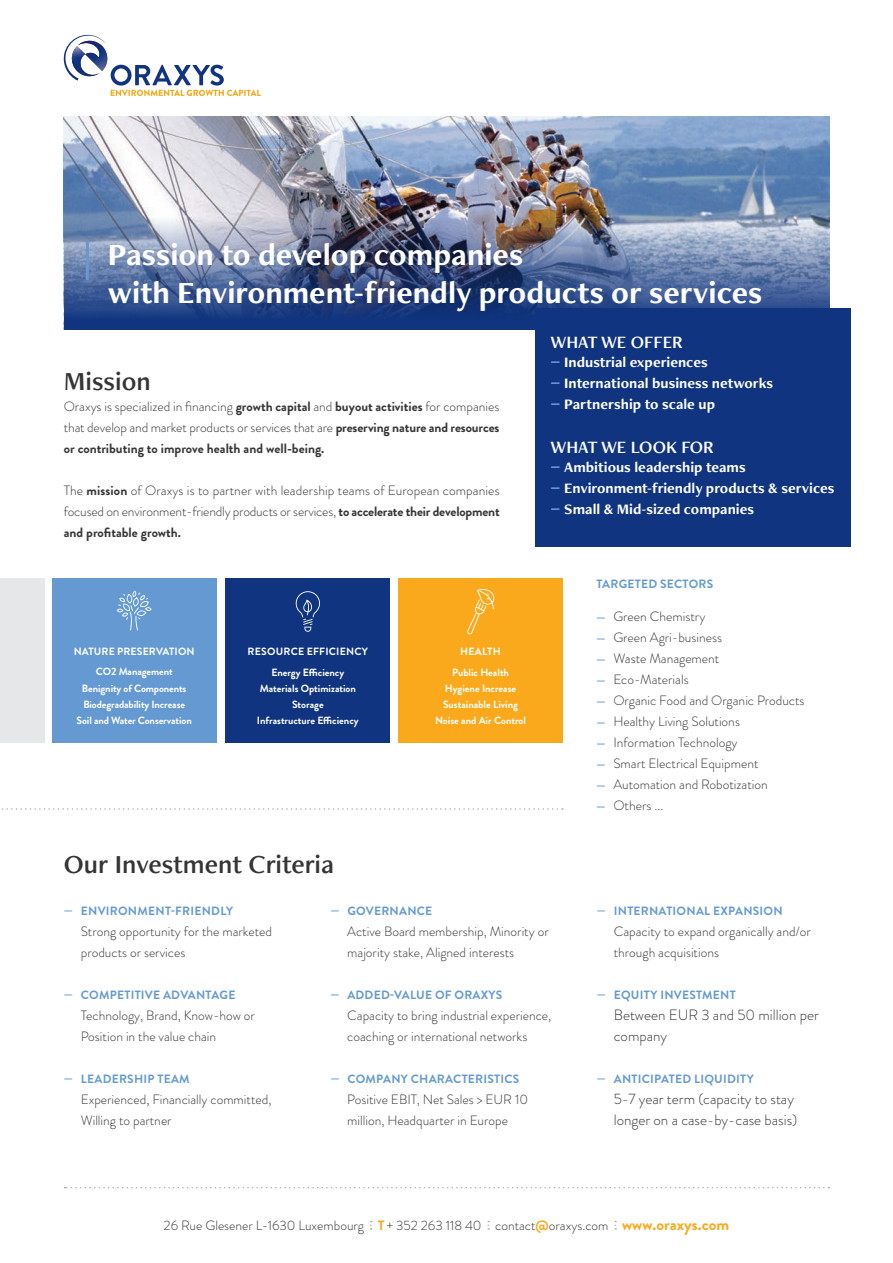
<style>
.page{position:relative;width:893px;height:1263px;background:#fff}
.page>*{position:absolute;margin:0;border:0;box-sizing:border-box;transform-origin:0 0}
.t1{font:700 31.95px/37.2px "Freight Neo Pro";color:#fff}
.t2{font:27px "Freight Neo Pro Semi";color:#363536}
.t3{font:18px "Freight Neo Pro Semi";color:#fff}
.t4{font:700 15px "Freight Neo Pro";color:#fff}
.t5{font:300 15px/21px "Brandon Grotesque";color:#363536}
.t6{font:300 13.5px/21px "Brandon Grotesque";color:#363536}
.t7{font:700 13.5px/21px "Brandon Grotesque";color:#363536;text-align:justify}
.t8{font:700 12px "Brandon Grotesque";letter-spacing:.02em;color:#6599d1}
.t9{font:700 10.5px/16.2px "Brandon Grotesque";color:#fff;text-align:center}
.t10{font:700 10.5px/20.7px "Brandon Grotesque";letter-spacing:.02em;color:#fff;text-align:center}
.s1{font-weight:300}
.s2{font-weight:700}
.s3{font-family:"Lora";color:#6097d0}
.s4{font-weight:700;font-size:12px;color:#6599d1}
.s5{font-weight:700;color:#f9a91b}
.s6{font-weight:700;font-size:16.5px;color:#f9a91b}
</style>
<div class="page">
<div style="left:398px;top:578px;width:165px;height:164px;background:#f9a91b"></div>
<svg style="left:467px;top:589px;width:27px;height:45px"></svg>
<div style="left:226px;top:578px;width:164px;height:164px;background:#10347f"></div>
<svg style="left:296px;top:591px;width:24px;height:41px"></svg>
<div style="left:52px;top:578px;width:164px;height:164px;background:#6599d1"></div>
<svg style="left:117px;top:591px;width:35px;height:39px"></svg>
<div style="left:0;top:578px;width:45px;height:164px;background:#e6e7e9"></div>
<img style="left:65px;top:117px;width:764px;height:212px">
<svg style="left:65px;top:1187px;width:764px;height:1px"></svg>
<svg style="left:2px;top:808px;width:561px;height:2px"></svg>
<div style="left:535px;top:308px;width:315px;height:239px;background:#10347f"></div>
<hr style="left:86px;top:242px;width:3px;height:38px;background:#6599d1">
<img style="left:105px;top:50px;width:3px;height:17px">
<svg style="left:63px;top:34px;width:42px;height:47px"></svg>
<svg style="left:111px;top:65px;width:150px;height:31px"></svg>
<h1 class="t1" style="left:108px;top:236px;width:656px">Passion to develop companies<br>with Environment-friendly products or services</h1>
<h2 class="t2" style="left:64px;top:363px;width:88px">Mission</h2>
<p class="t7" style="left:64px;top:396px;width:437px"><span class="s1">Oraxys is specialized in financing</span> growth capital <span class="s1">and</span> buyout activities <span class="s1">for companies that develop and market products or services that are</span> preserving nature and resources or contributing to improve health and well-being.</p>
<p class="t6" style="left:64px;top:480px;width:437px;text-align:justify">The <span class="s2">mission</span> of Oraxys is to partner with leadership teams of European companies focused on environment-friendly products or services, <span class="s2">to accelerate their development and profitable growth.</span></p>
<p class="t9" style="left:74px;top:641px;width:122px;line-height:20.5px">NATURE PRESERVATION<br>CO2 Management</p>
<p class="t9" style="left:77px;top:680px;width:117px">Benignity of Components<br>Biodegradability Increase<br>Soil and Water Conservation</p>
<p class="t10" style="left:248px;top:641px;width:122px">RESOURCE EFFICIENCY<br>Energy Efficiency</p>
<p class="t9" style="left:257px;top:680px;width:103px">Materials Optimization<br>Storage<br>Infrastructure Efficiency</p>
<h2 class="t2" style="left:64px;top:846px;width:272px">Our Investment Criteria</h2>
<p class="t9" style="left:452px;top:641px;width:59px;line-height:20.7px">HEALTH<br>Public Health</p>
<p class="t9" style="left:435px;top:680px;width:92px">Hygiene Increase<br>Sustainable Living<br>Noise and Air Control</p>
<h3 class="t3" style="left:550px;top:330px;width:134px">WHAT WE OFFER</h3>
<p class="t4" style="left:550px;top:352px;width:159px"><span class="s3">—</span> Industrial experiences</p>
<p class="t4" style="left:550px;top:373px;width:224px"><span class="s3">—</span> International business networks</p>
<p class="t4" style="left:550px;top:394px;width:166px"><span class="s3">—</span> Partnership to scale up</p>
<h3 class="t3" style="left:550px;top:435px;width:165px">WHAT WE LOOK FOR</h3>
<p class="t4" style="left:550px;top:457px;width:197px"><span class="s3">—</span> Ambitious leadership teams</p>
<p class="t4" style="left:550px;top:478px;width:286px"><span class="s3">—</span> Environment-friendly products &amp; services</p>
<p class="t4" style="left:550px;top:499px;width:205px"><span class="s3">—</span> Small &amp; Mid-sized companies</p>
<p class="t8" style="left:596px;top:575px;width:118px">TARGETED SECTORS</p>
<p class="t6" style="left:596px;top:606px;width:110px"><span class="s4">—</span> Green Chemistry</p>
<p class="t6" style="left:596px;top:627px;width:127px"><span class="s4">—</span> Green Agri-business</p>
<p class="t6" style="left:596px;top:648px;width:124px"><span class="s4">—</span> Waste Management</p>
<p class="t6" style="left:596px;top:669px;width:94px"><span class="s4">—</span> Eco-Materials</p>
<p class="t6" style="left:596px;top:690px;width:210px"><span class="s4">—</span> Organic Food and Organic Products</p>
<p class="t6" style="left:596px;top:711px;width:145px"><span class="s4">—</span> Healthy Living Solutions</p>
<p class="t6" style="left:596px;top:732px;width:143px"><span class="s4">—</span> Information Technology</p>
<p class="t6" style="left:596px;top:753px;width:164px"><span class="s4">—</span> Smart Electrical Equipment</p>
<p class="t6" style="left:596px;top:774px;width:173px"><span class="s4">—</span> Automation and Robotization</p>
<p class="t6" style="left:596px;top:795px;width:68px"><span class="s4">—</span> Others ...</p>
<p class="t8" style="left:64px;top:902px;width:171px">— ENVIRONMENT-FRIENDLY</p>
<p class="t6" style="left:81px;top:921px;width:193px">Strong opportunity for the marketed products or services</p>
<p class="t8" style="left:64px;top:986px;width:173px">— COMPETITIVE ADVANTAGE</p>
<p class="t6" style="left:81px;top:1005px;width:176px">Technology, Brand, Know-how or<br>Position in the value chain</p>
<p class="t8" style="left:64px;top:1070px;width:127px">— LEADERSHIP TEAM</p>
<p class="t6" style="left:81px;top:1089px;width:192px">Experienced, Financially committed,<br>Willing to partner</p>
<p class="t8" style="left:330px;top:902px;width:104px">— GOVERNANCE</p>
<p class="t6" style="left:347px;top:921px;width:203px">Active Board membership, Minority or majority stake, Aligned interests</p>
<p class="t8" style="left:330px;top:986px;width:174px">— ADDED-VALUE OF ORAXYS</p>
<p class="t6" style="left:347px;top:1005px;width:206px">Capacity to bring industrial experience, coaching or international networks</p>
<p class="t8" style="left:330px;top:1070px;width:191px">— COMPANY CHARACTERISTICS</p>
<p class="t6" style="left:347px;top:1089px;width:182px">Positive EBIT, Net Sales &gt; EUR 10 million, Headquarter in Europe</p>
<p class="t8" style="left:597px;top:902px;width:187px">— INTERNATIONAL EXPANSION</p>
<p class="t6" style="left:614px;top:921px;width:199px">Capacity to expand organically and/or through acquisitions</p>
<p class="t8" style="left:597px;top:986px;width:140px">— EQUITY INVESTMENT</p>
<p class="t5" style="left:614px;top:1004px;width:207px">Between EUR 3 and 50 million per company</p>
<p class="t8" style="left:597px;top:1070px;width:159px">— ANTICIPATED LIQUIDITY</p>
<p class="t5" style="left:614px;top:1088px;width:185px">5-7 year term (capacity to stay longer on a case-by-case basis)</p>
<p class="t6" style="left:164px;top:1215px;width:567px">26 Rue Glesener L-1630 Luxembourg <span class="s5">T</span> + 352 263 118 40 contact<span class="s5">@</span>oraxys.com <span class="s6">www.oraxys.com</span></p>
</div>
